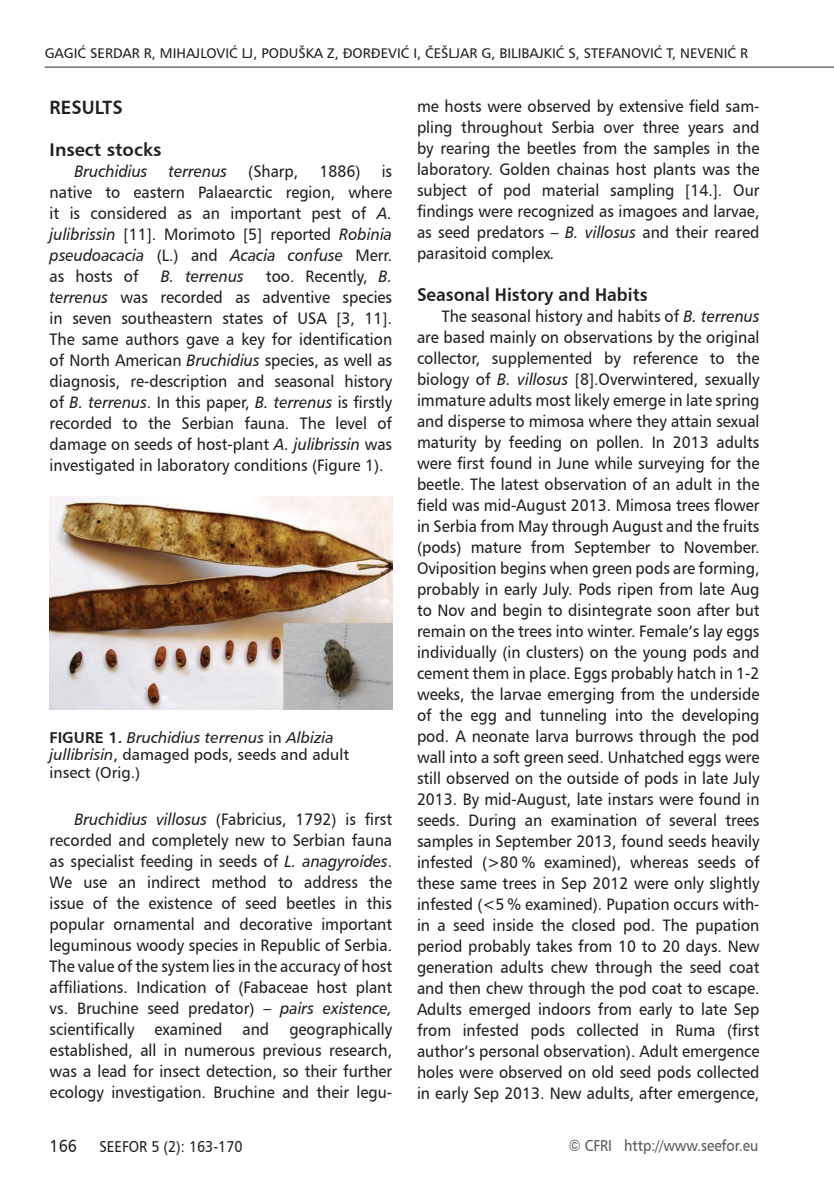
<style>
.page{position:relative;width:834px;height:1191px;background:#fff}
.page>*{position:absolute;margin:0;border:0;box-sizing:border-box;transform-origin:0 0}
.t1{font:19.25px "Humanist 777 BT Bold B";color:#231f20;scale:.96 1}
.t2{font:18.38px "Humanist 777 BT Bold B";color:#231f20;scale:.94 1}
.t3{font:18.38px "Humanist 777 BT Bold B";color:#231f20}
.t4{font:17.5px "Humanist 777 BT Roman B";color:#231f20;scale:.9 1}
.t5{font:16.62px/21px "Humanist 777 BT Roman B";color:#231f20;text-align:justify;scale:.94 1}
.t6{font:16.62px "Humanist 777 BT Italic B";color:#231f20;scale:.94 1}
.t7{font:15.75px/17.5px "Humanist 777 BT Roman B";color:#231f20}
.t8{font:15.75px "Humanist 777 BT Italic B";color:#231f20}
.t9{font:15.75px "Humanist 777 BT Roman B";color:#57585a;scale:.9 1}
.t10{font:15.75px "Humanist 777 BT Roman B";color:#231f20;scale:.9 1}
.t11{font:14px "Humanist 777 BT Roman B";color:#231f20}
.s1{font-family:"Humanist 777 BT Italic B"}
.s2{font-family:"Humanist 777 BT Roman B"}
.s3{font-family:"Humanist 777 BT Bold B"}
</style>
<div class="page">
<hr style="left:45px;top:67px;width:788px;height:1px;background:#808285">
<img style="left:50px;top:497px;width:342px;height:212px">
<p class="t11" style="left:45px;top:45px;width:704px">GAGIĆ SERDAR R, MIHAJLOVIĆ LJ, PODUŠKA Z, ÐORÐEVIĆ I, ČEŠLJAR G, BILIBAJKIĆ S, STEFANOVIĆ T, NEVENIĆ R</p>
<p class="t1" style="left:50px;top:95px;width:78px">RESULTS</p>
<p class="t3" style="left:50px;top:138px;width:113px">Insect stocks</p>
<p class="t6" style="left:74px;top:161px;width:79px">Bruchidius</p>
<p class="t6" style="left:169px;top:161px;width:64px">terrenus</p>
<p class="t5" style="left:248px;top:160px;width:55px">(Sharp,</p>
<p class="t5" style="left:319px;top:160px;width:45px">1886)</p>
<p class="t5" style="left:50px;top:160px;width:366px;text-indent:332px">is native to eastern Palaearctic region, where it is considered as an important pest of <span class="s1">A. julibrissin</span> [11]. Morimoto [5] reported <span class="s1">Robinia</span></p>
<p class="t6" style="left:50px;top:245px;width:366px">pseudoacacia <span class="s2">(L.) and</span> Acacia confuse <span class="s2">Merr.</span></p>
<p class="t5" style="left:50px;top:265px;width:96px">as hosts of</p>
<p class="t6" style="left:161px;top:266px;width:90px">B. terrenus</p>
<p class="t5" style="left:50px;top:265px;width:366px;text-indent:216px">too. Recently, <span class="s1">B. terrenus</span> was recorded as adventive species in seven southeastern states of USA [3, 11].<br>The same authors gave a key for identification of North American <span class="s1">Bruchidius</span> species, as well as diagnosis, re-description and seasonal history of <span class="s1">B. terrenus</span>. In this paper, <span class="s1">B. terrenus</span> is firstly recorded to the Serbian fauna. The level of damage on seeds of host-plant <span class="s1">A. julibrissin</span> was investigated in laboratory conditions (Figure 1).</p>
<p class="t8" style="left:50px;top:727px;width:285px"><span class="s3">FIGURE 1.</span> Bruchidius terrenus <span class="s2">in</span> Albizia</p>
<p class="t7" style="left:50px;top:746px;width:301px"><span class="s1">jullibrisin</span>, damaged pods, seeds and adult insect (Orig.)</p>
<p class="t5" style="left:50px;top:808px;width:366px;text-indent:25px"><span class="s1">Bruchidius villosus</span> (Fabricius, 1792) is first recorded and completely new to Serbian fauna as specialist feeding in seeds of <span class="s1">L. anagyroides</span>.<br>We use an indirect method to address the issue of the existence of seed beetles in this popular ornamental and decorative important leguminous woody species in Republic of Serbia.<br>The value of the system lies in the accuracy of host affiliations. Indication of (Fabaceae host plant vs. Bruchine seed predator) – <span class="s1">pairs existence, </span>scientifically examined and geographically established, all in numerous previous research, was a lead for insect detection, so their further ecology investigation. Bruchine and their legu-</p>
<p class="t5" style="left:417px;top:95px;width:366px">me hosts were observed by extensive field sam&shy;pling throughout Serbia over three years and by rearing the beetles from the samples in the laboratory. Golden chainas host plants was the subject of pod material sampling [14.]. Our findings were recognized as imagoes and larvae, as seed predators – <span class="s1">B. villosus</span> and their reared parasitoid complex<span class="s1">.</span></p>
<p class="t2" style="left:417px;top:283px;width:247px">Seasonal History and Habits</p>
<p class="t5" style="left:417px;top:305px;width:366px;text-indent:25px">The seasonal history and habits of <span class="s1">B. terrenus </span>are based mainly on observations by the original collector, supplemented by reference to the biology of <span class="s1">B. villosus</span> [8].Overwintered, sexually immature adults most likely emerge in late spring and disperse to mimosa where they attain sexual maturity by feeding on pollen. In 2013 adults were first found in June while surveying for the beetle. The latest observation of an adult in the field was mid-August 2013. Mimosa trees flower in Serbia from May through August and the fruits (pods) mature from September to November.<br>Oviposition begins when green pods are forming, probably in early July. Pods ripen from late Aug to Nov and begin to disintegrate soon after but remain on the trees into winter. Female’s lay eggs individually (in clusters) on the young pods and cement them in place. Eggs probably hatch in 1-2 weeks, the larvae emerging from the underside of the egg and tunneling into the developing pod. A neonate larva burrows through the pod wall into a soft green seed. Unhatched eggs were still observed on the outside of pods in late July 2013. By mid-August, late instars were found in seeds. During an examination of several trees samples in September 2013, found seeds heavily infested (&gt;80 % examined), whereas seeds of these same trees in Sep 2012 were only slightly infested (&lt;5 % examined). Pupation occurs with&shy;in a seed inside the closed pod. The pupation period probably takes from 10 to 20 days. New generation adults chew through the seed coat and then chew through the pod coat to escape.<br>Adults emerged indoors from early to late Sep from infested pods collected in Ruma (first author’s personal observation). Adult emergence holes were observed on old seed pods collected in early Sep 2013. New adults, after emergence,</p>
<p class="t4" style="left:50px;top:1135px;width:32px">166</p>
<p class="t10" style="left:99px;top:1137px;width:161px">SEEFOR 5 (2): 163-170</p>
<p class="t9" style="left:568px;top:1135px;width:212px">© CFRI http://www.seefor.eu</p>
</div>
